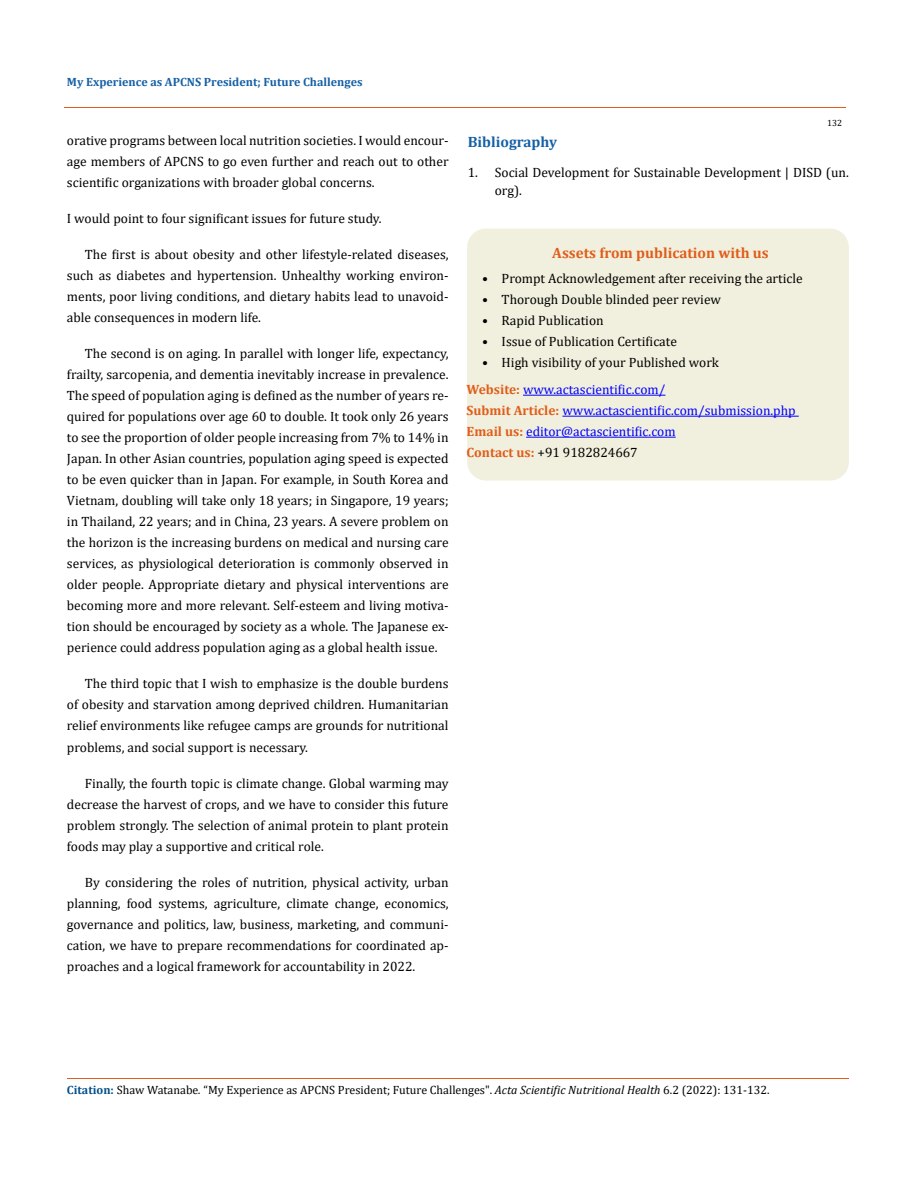
<style>
.page{position:relative;width:917px;height:1188px;background:#fff}
.page>*{position:absolute;margin:0;border:0;box-sizing:border-box;transform-origin:0 0}
.t1{font:700 15px "Cambria";color:#e05d1a}
.t2{font:700 15px "Cambria";color:#1560a6}
.t3{font:13.5px/21px "Cambria";color:#000;text-align:justify}
.t4{font:13.5px/21px "Cambria";color:#00f}
.t5{font:12px "Cambria";color:#000}
.t6{font:700 12px "Cambria";color:#1560a6}
.t7{font:9px "Cambria";color:#000}
.s1{font-weight:700;color:#e05d1a}
.s2{color:#000}
.s3{font-weight:700;color:#035089}
.s4{font-style:italic}
</style>
<div class="page">
<hr style="left:64px;top:108px;width:781px;height:1px;background:#e05d1a">
<hr style="left:67px;top:1078px;width:781px;height:1px;background:#e05d1a">
<div style="left:468px;top:229px;width:380px;height:251px;background:#f1f0de;border-radius:18px"></div>
<div style="left:467px;top:229px;width:381px;height:252px;border:2px solid #f1f0de;border-radius:18px"></div>
<hr style="left:523px;top:395px;width:142px;height:1px;background:#00f">
<hr style="left:562px;top:416px;width:236px;height:1px;background:#00f">
<hr style="left:526px;top:437px;width:149px;height:1px;background:#00f">
<p class="t6" style="left:67px;top:73px;width:297px">My Experience as APCNS President; Future Challenges</p>
<p class="t3" style="left:67px;top:130px;width:383px">orative programs between local nutrition societies. I would encour&shy;age members of APCNS to go even further and reach out to other scientific organizations with broader global concerns.</p>
<p class="t3" style="left:67px;top:208px;width:316px">I would point to four significant issues for future study.</p>
<p class="t3" style="left:67px;top:244px;width:383px;text-indent:18px">The first is about obesity and other lifestyle-related diseases, such as diabetes and hypertension. Unhealthy working environ&shy;ments, poor living conditions, and dietary habits lead to unavoid&shy;able consequences in modern life.</p>
<p class="t3" style="left:67px;top:343px;width:383px;text-indent:18px">The second is on aging. In parallel with longer life, expectancy, frailty, sarcopenia, and dementia inevitably increase in prevalence.<br>The speed of population aging is defined as the number of years re&shy;quired for populations over age 60 to double. It took only 26 years to see the proportion of older people increasing from 7% to 14% in Japan. In other Asian countries, population aging speed is expected to be even quicker than in Japan. For example, in South Korea and Vietnam, doubling will take only 18 years; in Singapore, 19 years; in Thailand, 22 years; and in China, 23 years. A severe problem on the horizon is the increasing burdens on medical and nursing care services, as physiological deterioration is commonly observed in older people. Appropriate dietary and physical interventions are becoming more and more relevant. Self-esteem and living motiva&shy;tion should be encouraged by society as a whole. The Japanese ex&shy;perience could address population aging as a global health issue.</p>
<p class="t3" style="left:67px;top:673px;width:383px;text-indent:18px">The third topic that I wish to emphasize is the double burdens of obesity and starvation among deprived children. Humanitarian relief environments like refugee camps are grounds for nutritional problems, and social support is necessary.</p>
<p class="t3" style="left:67px;top:772px;width:383px;text-indent:18px">Finally, the fourth topic is climate change. Global warming may decrease the harvest of crops, and we have to consider this future problem strongly. The selection of animal protein to plant protein foods may play a supportive and critical role.</p>
<p class="t3" style="left:67px;top:871px;width:383px;text-indent:18px">By considering the roles of nutrition, physical activity, urban planning, food systems, agriculture, climate change, economics, governance and politics, law, business, marketing, and communi&shy;cation, we have to prepare recommendations for coordinated ap&shy;proaches and a logical framework for accountability in 2022.</p>
<p class="t7" style="left:827px;top:118px;width:16px">132</p>
<p class="t2" style="left:468px;top:131px;width:91px">Bibliography</p>
<p class="t3" style="left:495px;top:163px;width:355px;line-height:18px;text-indent:-27px">1. Social Development for Sustainable Development | DISD (un. org).</p>
<p class="t1" style="left:552px;top:242px;width:218px">Assets from publication with us</p>
<p class="t3" style="left:482px;top:268px;width:322px">• Prompt Acknowledgement after receiving the article</p>
<p class="t3" style="left:482px;top:289px;width:240px">• Thorough Double blinded peer review</p>
<p class="t3" style="left:482px;top:310px;width:123px">• Rapid Publication</p>
<p class="t3" style="left:482px;top:331px;width:196px">• Issue of Publication Certificate</p>
<p class="t3" style="left:482px;top:352px;width:238px">• High visibility of your Published work</p>
<p class="t4" style="left:466px;top:379px;width:330px"><span class="s1">Website:</span> www.actascientific.com/<br><span class="s1">Submit Article:</span> www.actascientific.com/submission.php <span class="s1">Email us:</span> editor@actascientific.com<br><span class="s1">Contact us:</span> <span class="s2">+91 9182824667</span></p>
<p class="t5" style="left:67px;top:1083px;width:704px"><span class="s3">Citation:</span> Shaw Watanabe<span class="s4">.</span> “My Experience as APCNS President; Future Challenges". <span class="s4">Acta Scientific Nutritional Health</span> 6.2 (2022): 131-132.</p>
</div>
